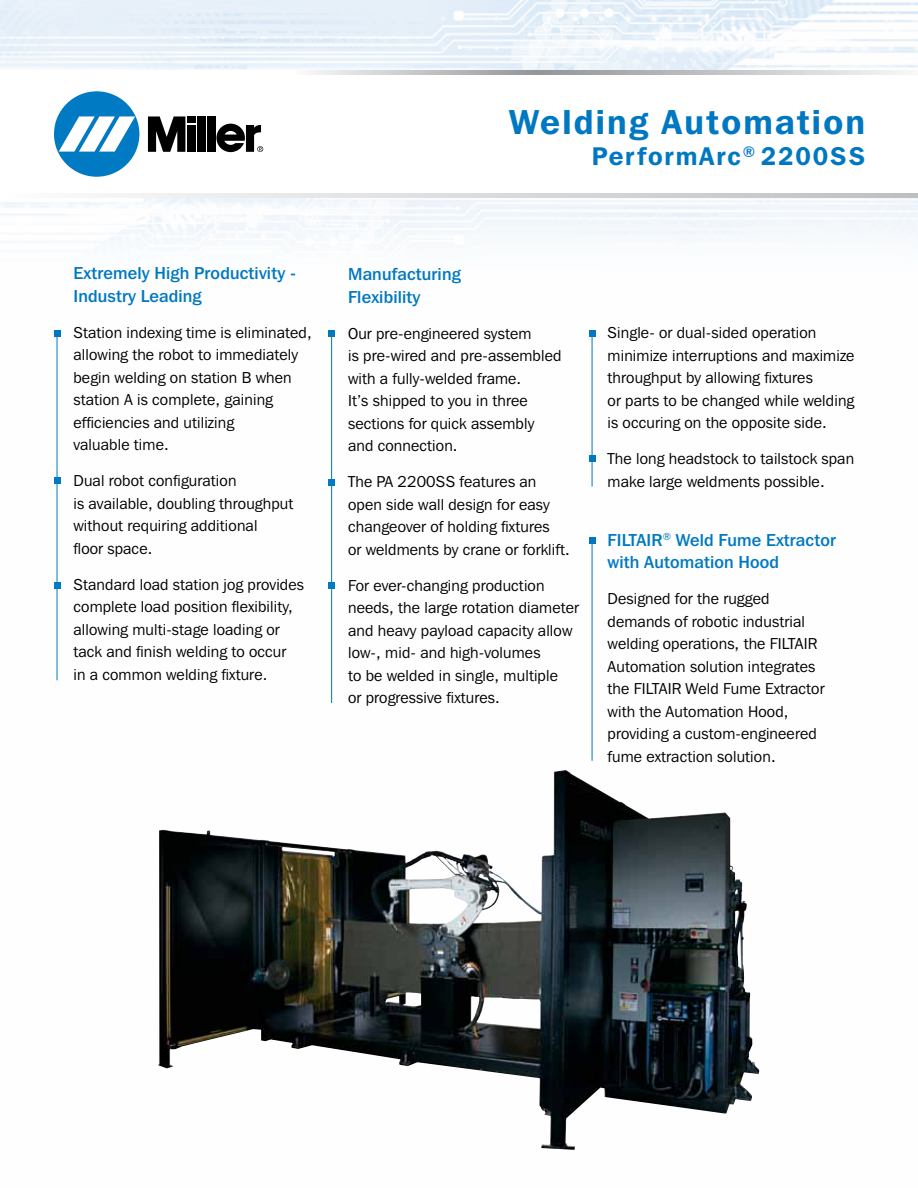
<style>
.page{position:relative;width:918px;height:1188px;background:#fff}
.page>*{position:absolute;margin:0;border:0;box-sizing:border-box;transform-origin:0 0}
.t1{font:600 34.5px "Franklin Gothic IT Cby BT";letter-spacing:.065em;color:#0078c1}
.t2{font:600 25.5px "Franklin Gothic IT Cby BT";letter-spacing:.07em;color:#0078c1}
.t3{font:500 17.25px/22.5px "Franklin Gothic IT Cby BT";letter-spacing:.01em;color:#0078c1}
.t4{font:15.75px/22.5px "Franklin Gothic IT Cby BT";letter-spacing:.01em;color:#000}
</style>
<div class="page">
<img style="left:0;top:0;width:918px;height:1072px">
<div style="left:0;top:70px;width:918px;height:127px;background:#fff"></div>
<div style="left:54px;top:91px;width:85px;height:86px;background:#007ac2;border-radius:50%"></div>
<svg style="left:59px;top:116px;width:76px;height:36px"></svg>
<div style="left:197px;top:116px;width:9px;height:36px;background:#000"></div>
<div style="left:208px;top:116px;width:8px;height:36px;background:#000"></div>
<div style="left:187px;top:116px;width:8px;height:7px;background:#000"></div>
<div style="left:187px;top:125px;width:8px;height:27px;background:#000"></div>
<svg style="left:148px;top:116px;width:37px;height:36px"></svg>
<svg style="left:216px;top:124px;width:47px;height:28px"></svg>
<svg style="left:310px;top:70px;width:595px;height:5px;background:#c3c4c6"></svg>
<svg style="left:113px;top:193px;width:805px;height:4px;background:#d8d9db"></svg>
<hr style="left:57px;top:332px;width:1px;height:348px;background:#0078c1">
<svg style="left:54px;top:331px;width:6px;height:6px"></svg>
<svg style="left:54px;top:478px;width:6px;height:6px"></svg>
<svg style="left:54px;top:582px;width:6px;height:6px"></svg>
<hr style="left:331px;top:332px;width:1px;height:371px;background:#0078c1">
<hr style="left:592px;top:332px;width:1px;height:154px;background:#0078c1">
<hr style="left:592px;top:543px;width:1px;height:218px;background:#0078c1">
<svg style="left:329px;top:331px;width:6px;height:6px"></svg>
<svg style="left:589px;top:331px;width:6px;height:6px"></svg>
<svg style="left:589px;top:456px;width:6px;height:6px"></svg>
<svg style="left:589px;top:538px;width:6px;height:6px"></svg>
<svg style="left:329px;top:480px;width:6px;height:6px"></svg>
<svg style="left:329px;top:583px;width:6px;height:6px"></svg>
<img style="left:157px;top:770px;width:602px;height:380px">
<h1 class="t1" style="left:509px;top:101px;width:357px">Welding Automation</h1>
<h2 class="t2" style="left:592px;top:140px;width:275px">PerformArc<sup>®</sup> 2200SS</h2>
<p class="t3" style="left:74px;top:261px;width:224px">Extremely High Productivity -<br>Industry Leading</p>
<p class="t4" style="left:74px;top:321px;width:240px">Station indexing time is eliminated, allowing the robot to immediately begin welding on station B when station A is complete, gaining efficiencies and utilizing<br>valuable time.</p>
<p class="t4" style="left:74px;top:469px;width:221px">Dual robot configuration<br>is available, doubling throughput without requiring additional<br>floor space.</p>
<p class="t4" style="left:74px;top:573px;width:232px">Standard load station jog provides complete load position flexibility, allowing multi-stage loading or tack and finish welding to occur<br>in a common welding fixture.</p>
<p class="t3" style="left:348px;top:263px;width:114px">Manufacturing<br>Flexibility</p>
<p class="t4" style="left:348px;top:322px;width:215px">Our pre-engineered system<br>is pre-wired and pre-assembled with a fully-welded frame.<br>It’s shipped to you in three sections for quick assembly and connection.</p>
<p class="t4" style="left:348px;top:470px;width:223px">The PA 2200SS features an open side wall design for easy changeover of holding fixtures<br>or weldments by crane or forklift.</p>
<p class="t4" style="left:348px;top:574px;width:232px">For ever-changing production needs, the large rotation diameter and heavy payload capacity allow low-, mid- and high-volumes<br>to be welded in single, multiple<br>or progressive fixtures.</p>
<p class="t4" style="left:608px;top:321px;width:248px">Single- or dual-sided operation minimize interruptions and maximize throughput by allowing fixtures<br>or parts to be changed while welding is occuring on the opposite side.</p>
<p class="t4" style="left:608px;top:447px;width:248px">The long headstock to tailstock span make large weldments possible.</p>
<p class="t3" style="left:608px;top:528px;width:230px">FILTAIR<sup>®</sup> Weld Fume Extractor with Automation Hood</p>
<p class="t4" style="left:608px;top:587px;width:219px">Designed for the rugged demands of robotic industrial welding operations, the FILTAIR<br>Automation solution integrates the FILTAIR Weld Fume Extractor with the Automation Hood, providing a custom-engineered fume extraction solution.</p>
</div>
